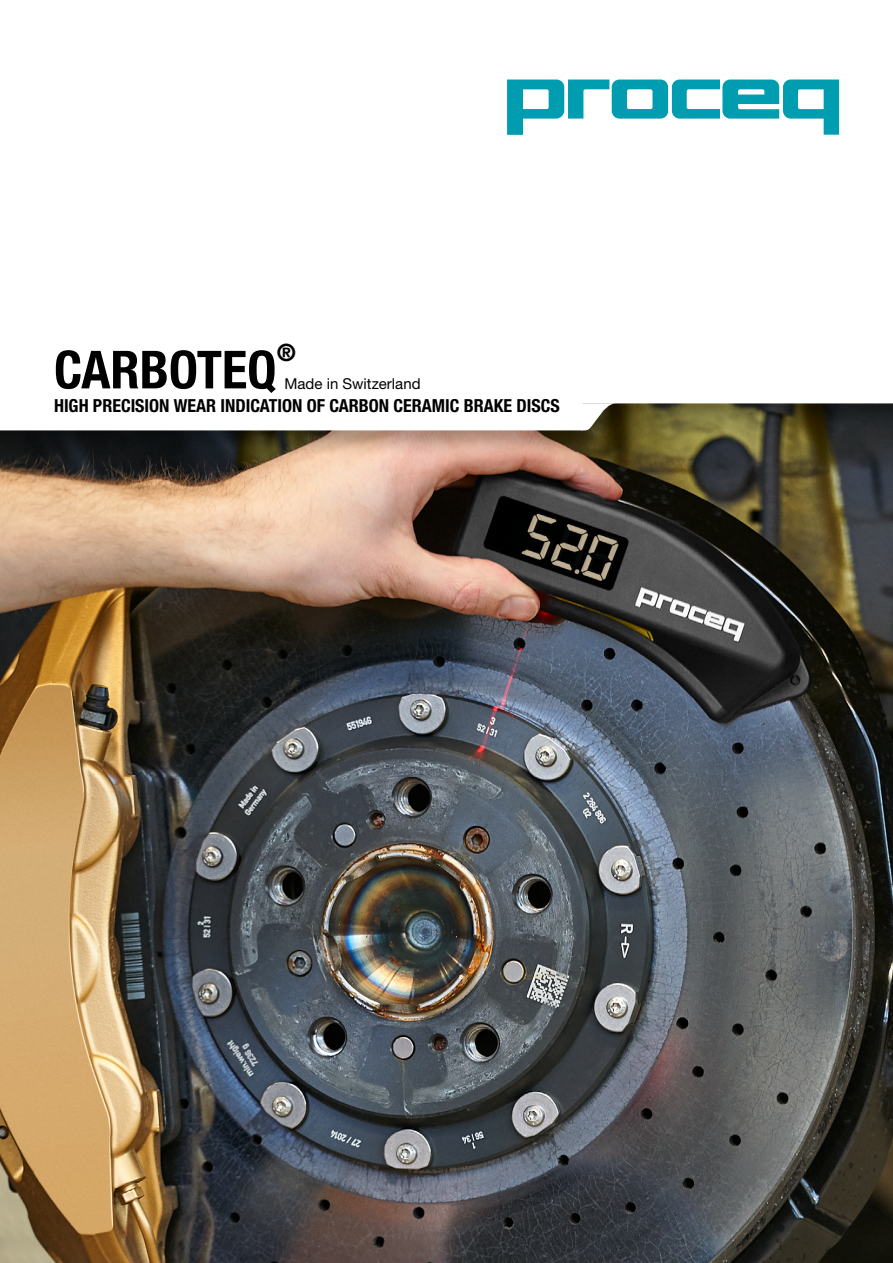
<style>
.page{position:relative;width:893px;height:1263px;background:#fff}
.page>*{position:absolute;margin:0;border:0;box-sizing:border-box;transform-origin:0 0}
.t1{font:700 condensed 52.5px "Helvetica Neue";color:#000}
.t2{font:700 condensed 24px "Helvetica Neue";color:#000}
.t3{font:700 condensed 18px "Helvetica Neue";color:#000}
.t4{font:15px "Helvetica Neue";color:#000}
</style>
<div class="page">
<svg style="left:507px;top:80px;width:332px;height:55px"></svg>
<img style="left:0;top:455px;width:893px;height:808px">
<div style="left:0;top:383px;width:893px;height:72px;background:#000;opacity:.3"></div>
<svg style="left:0;top:395px;width:893px;height:36px"></svg>
<div style="left:0;top:274px;width:893px;height:121px;background:#fff"></div>
<div style="left:284px;top:377px;width:174px;height:22px;background:#fff"></div>
<h2 class="t2" style="left:277px;top:338px;width:21px">®</h2>
<p class="t4" style="left:284px;top:375px;width:138px">Made in Switzerland</p>
<h1 class="t1" style="left:54px;top:338px;width:224px">CARBOTEQ</h1>
<p class="t3" style="left:54px;top:395px;width:507px">HIGH PRECISION WEAR INDICATION OF CARBON CERAMIC BRAKE DISCS</p>
</div>
